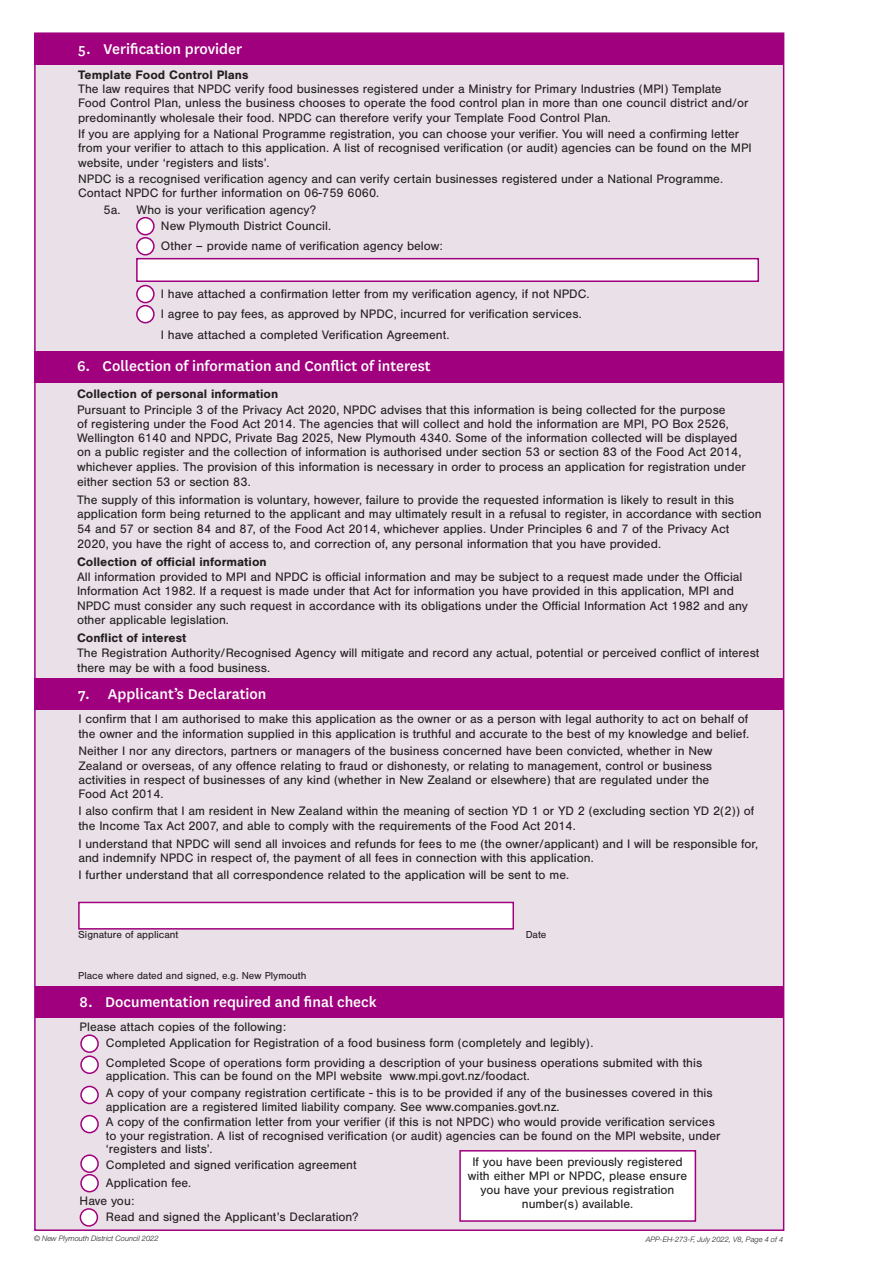
<style>
.page{position:relative;width:893px;height:1263px;background:#fff}
.page>*{position:absolute;margin:0;border:0;box-sizing:border-box;transform-origin:0 0}
.t1{font:500 16.5px "National";color:#fff}
.t2{font:12.75px/14.2px "Nimbus San";color:#231f20}
.t3{font:700 12.75px "Nimbus San";color:#231f20}
.t4{font:10.5px "Nimbus San";color:#231f20}
.t5{font:italic 300 7.5px "Helvetica Neue LT Std";color:#231f20}
</style>
<div class="page">
<div style="left:34px;top:32px;width:750px;height:1199px;background:#eae0e8;border:2px solid #a0007d"></div>
<div style="left:34px;top:678px;width:749px;height:32px;background:#a0007d"></div>
<div style="left:78px;top:902px;width:436px;height:27px;background:#fff;border:2px solid #a0007d"></div>
<div style="left:34px;top:351px;width:749px;height:31px;background:#a0007d"></div>
<div style="left:34px;top:34px;width:749px;height:31px;background:#a0007d"></div>
<div style="left:35px;top:986px;width:748px;height:31px;background:#a0007d"></div>
<div style="left:137px;top:218px;width:17px;height:17px;background:#fff;border-radius:50%"></div>
<div style="left:136px;top:217px;width:19px;height:18px;border:2px solid #a0007d;border-radius:50%"></div>
<div style="left:137px;top:238px;width:17px;height:17px;background:#fff;border-radius:50%"></div>
<div style="left:136px;top:237px;width:19px;height:18px;border:2px solid #a0007d;border-radius:50%"></div>
<div style="left:136px;top:258px;width:623px;height:24px;background:#fff;border:2px solid #a0007d"></div>
<div style="left:459px;top:1150px;width:237px;height:72px;background:#fff;border:2px solid #a0007d"></div>
<div style="left:81px;top:1056px;width:17px;height:17px;background:#fff;border-radius:50%"></div>
<div style="left:80px;top:1055px;width:19px;height:19px;border:2px solid #a0007d;border-radius:50%"></div>
<div style="left:81px;top:1115px;width:17px;height:17px;background:#fff;border-radius:50%"></div>
<div style="left:80px;top:1115px;width:19px;height:18px;border:2px solid #a0007d;border-radius:50%"></div>
<div style="left:81px;top:1086px;width:17px;height:17px;background:#fff;border-radius:50%"></div>
<div style="left:80px;top:1086px;width:19px;height:18px;border:2px solid #a0007d;border-radius:50%"></div>
<div style="left:81px;top:1035px;width:17px;height:17px;background:#fff;border-radius:50%"></div>
<div style="left:80px;top:1034px;width:19px;height:19px;border:2px solid #a0007d;border-radius:50%"></div>
<div style="left:81px;top:1155px;width:17px;height:17px;background:#fff;border-radius:50%"></div>
<div style="left:80px;top:1154px;width:19px;height:19px;border:2px solid #a0007d;border-radius:50%"></div>
<div style="left:81px;top:1175px;width:17px;height:17px;background:#fff;border-radius:50%"></div>
<div style="left:80px;top:1174px;width:19px;height:18px;border:2px solid #a0007d;border-radius:50%"></div>
<div style="left:80px;top:1209px;width:17px;height:17px;background:#fff;border-radius:50%"></div>
<div style="left:80px;top:1208px;width:18px;height:19px;border:2px solid #a0007d;border-radius:50%"></div>
<div style="left:137px;top:286px;width:17px;height:17px;background:#fff;border-radius:50%"></div>
<div style="left:136px;top:285px;width:19px;height:18px;border:2px solid #a0007d;border-radius:50%"></div>
<div style="left:137px;top:306px;width:17px;height:17px;background:#fff;border-radius:50%"></div>
<div style="left:136px;top:305px;width:19px;height:18px;border:2px solid #a0007d;border-radius:50%"></div>
<p class="t1" style="left:78px;top:37px;width:166px">5. Verification provider</p>
<p class="t3" style="left:78px;top:67px;width:172px">Template Food Control Plans</p>
<p class="t2" style="left:78px;top:82px;width:672px;line-height:15px">The law requires that NPDC verify food businesses registered under a Ministry for Primary Industries (MPI) Template Food Control Plan, unless the business chooses to operate the food control plan in more than one council district and/or predominantly wholesale their food. NPDC can therefore verify your Template Food Control Plan.<br>If you are applying for a National Programme registration, you can choose your verifier. You will need a confirming letter</p>
<p class="t2" style="left:78px;top:141px;width:675px;line-height:15.5px">from your verifier to attach to this application. A list of recognised verification (or audit) agencies can be found on the MPI website, under ‘registers and lists’.<br>NPDC is a recognised verification agency and can verify certain businesses registered under a National Programme.</p>
<p class="t2" style="left:78px;top:186px;width:303px">Contact NPDC for further information on 06-759 6060.</p>
<p class="t2" style="left:161px;top:201px;width:172px;line-height:16.4px;text-indent:-57px">5a. Who is your verification agency?<br>New Plymouth District Council.</p>
<p class="t2" style="left:161px;top:239px;width:283px">Other – provide name of verification agency below:</p>
<p class="t2" style="left:161px;top:284px;width:430px;line-height:20.4px">I have attached a confirmation letter from my verification agency, if not NPDC.<br>I agree to pay fees, as approved by NPDC, incurred for verification services.<br>I have attached a completed Verification Agreement.</p>
<p class="t1" style="left:77px;top:355px;width:355px">6. Collection of information and Conflict of interest</p>
<p class="t3" style="left:77px;top:387px;width:203px">Collection of personal information</p>
<p class="t2" style="left:77px;top:402px;width:670px">Pursuant to Principle 3 of the Privacy Act 2020, NPDC advises that this information is being collected for the purpose<br>of registering under the Food Act 2014. The agencies that will collect and hold the information are MPI, PO Box 2526, Wellington 6140 and NPDC, Private Bag 2025, New Plymouth 4340. Some of the information collected will be displayed on a public register and the collection of information is authorised under section 53 or section 83 of the Food Act 2014, whichever applies. The provision of this information is necessary in order to process an application for registration under either section 53 or section 83.</p>
<p class="t2" style="left:77px;top:493px;width:686px">The supply of this information is voluntary, however, failure to provide the requested information is likely to result in this application form being returned to the applicant and may ultimately result in a refusal to register, in accordance with section 54 and 57 or section 84 and 87, of the Food Act 2014, whichever applies. Under Principles 6 and 7 of the Privacy Act 2020, you have the right of access to, and correction of, any personal information that you have provided.</p>
<p class="t3" style="left:77px;top:554px;width:191px">Collection of official information</p>
<p class="t2" style="left:77px;top:570px;width:672px">All information provided to MPI and NPDC is official information and may be subject to a request made under the Official Information Act 1982. If a request is made under that Act for information you have provided in this application, MPI and NPDC must consider any such request in accordance with its obligations under the Official Information Act 1982 and any other applicable legislation.</p>
<p class="t3" style="left:77px;top:630px;width:111px">Conflict of interest</p>
<p class="t2" style="left:77px;top:646px;width:684px">The Registration Authority/Recognised Agency will mitigate and record any actual, potential or perceived conflict of interest there may be with a food business.</p>
<p class="t1" style="left:78px;top:682px;width:190px">7. Applicant’s Declaration</p>
<p class="t2" style="left:78px;top:712px;width:672px;line-height:15px">I confirm that I am authorised to make this application as the owner or as a person with legal authority to act on behalf of the owner and the information supplied in this application is truthful and accurate to the best of my knowledge and belief.</p>
<p class="t2" style="left:78px;top:744px;width:636px">Neither I nor any directors, partners or managers of the business concerned have been convicted, whether in New Zealand or overseas, of any offence relating to fraud or dishonesty, or relating to management, control or business activities in respect of businesses of any kind (whether in New Zealand or elsewhere) that are regulated under the Food Act 2014.</p>
<p class="t2" style="left:78px;top:804px;width:677px;line-height:15px">I also confirm that I am resident in New Zealand within the meaning of section YD 1 or YD 2 (excluding section YD 2(2)) of the Income Tax Act 2007, and able to comply with the requirements of the Food Act 2014.</p>
<p class="t2" style="left:78px;top:836px;width:681px">I understand that NPDC will send all invoices and refunds for fees to me (the owner/applicant) and I will be responsible for, and indemnify NPDC in respect of, the payment of all fees in connection with this application.</p>
<p class="t2" style="left:78px;top:868px;width:492px">I further understand that all correspondence related to the application will be sent to me.</p>
<p class="t4" style="left:78px;top:929px;width:102px">Signature of applicant</p>
<p class="t4" style="left:526px;top:929px;width:22px">Date</p>
<p class="t4" style="left:78px;top:970px;width:230px">Place where dated and signed, e.g. New Plymouth</p>
<p class="t1" style="left:80px;top:990px;width:299px">8. Documentation required and final check</p>
<p class="t2" style="left:80px;top:1019px;width:208px">Please attach copies of the following:</p>
<p class="t2" style="left:106px;top:1036px;width:489px">Completed Application for Registration of a food business form (completely and legibly).</p>
<p class="t2" style="left:106px;top:1056px;width:598px;line-height:13.5px">Completed Scope of operations form providing a description of your business operations submited with this application. This can be found on the MPI website www.mpi.govt.nz/foodact.</p>
<p class="t2" style="left:106px;top:1115px;width:616px;line-height:13.5px">A copy of the confirmation letter from your verifier (if this is not NPDC) who would provide verification services to your registration. A list of recognised verification (or audit) agencies can be found on the MPI website, under ‘registers and lists’.</p>
<p class="t2" style="left:106px;top:1086px;width:608px;line-height:13.5px">A copy of your company registration certificate - this is to be provided if any of the businesses covered in this application are a registered limited liability company. See www.companies.govt.nz.</p>
<p class="t2" style="left:468px;top:1154px;width:221px;text-align:center">If you have been previously registered with either MPI or NPDC, please ensure you have your previous registration number(s) available.</p>
<p class="t2" style="left:106px;top:1158px;width:252px">Completed and signed verification agreement</p>
<p class="t2" style="left:106px;top:1176px;width:87px">Application fee.</p>
<p class="t2" style="left:80px;top:1194px;width:56px">Have you:</p>
<p class="t2" style="left:106px;top:1210px;width:254px">Read and signed the Applicant’s Declaration?</p>
<p class="t5" style="left:34px;top:1234px;width:126px">© New Plymouth District Council 2022</p>
<p class="t5" style="left:646px;top:1234px;width:139px">APP-EH-273-F, July 2022, V8, Page 4 of 4</p>
</div>
